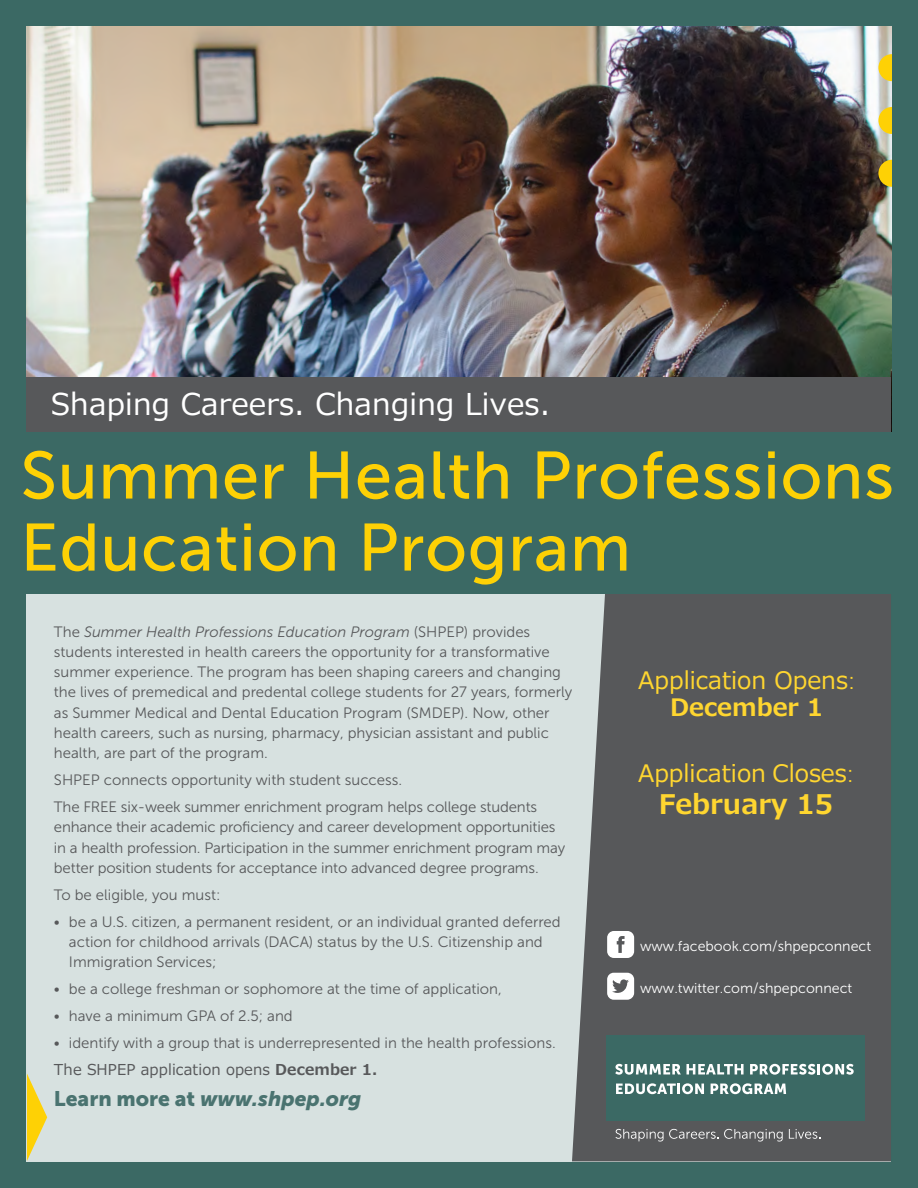
<style>
.page{position:relative;width:918px;height:1188px;background:#3b6964}
.page>*{position:absolute;margin:0;border:0;box-sizing:border-box;transform-origin:0 0}
.t1{font:66.75px/72px "Museo Sans 500";letter-spacing:.01em;color:#fed105}
.t2{font:30px "Meiryo UI";letter-spacing:.01em;color:#fff}
.t3{font:700 27px "Meiryo UI";color:#ffd630}
.t4{font:24px/27.5px "Meiryo UI";color:#ffd630;text-align:center}
.t5{font:italic 21px "Museo Sans 900";color:#4a7370}
.t6{font:15px/20.2px "Museo Sans 300";color:#57585a}
.t7{font:15px "Meiryo UI";letter-spacing:.01em;color:#57585a}
.t8{font:14.25px "Museo Sans 300";color:#fff}
.s1{font-style:italic}
.s2{font-weight:700}
.s3{font-style:normal}
.s4{font-family:"Museo Sans 300"}
</style>
<div class="page">
<img style="left:27px;top:27px;width:864px;height:351px">
<div style="left:27px;top:378px;width:864px;height:54px;background:#57585a"></div>
<div style="left:27px;top:594px;width:864px;height:567px;background:#d7e1e0"></div>
<div style="left:572px;top:594px;width:319px;height:567px;background:#57585a"></div>
<svg style="left:27px;top:1074px;width:20px;height:87px"></svg>
<svg style="left:878px;top:54px;width:13px;height:27px"></svg>
<svg style="left:878px;top:107px;width:13px;height:27px"></svg>
<svg style="left:878px;top:160px;width:13px;height:27px"></svg>
<svg style="left:607px;top:973px;width:27px;height:27px"></svg>
<svg style="left:607px;top:931px;width:27px;height:27px"></svg>
<div style="left:606px;top:1036px;width:258px;height:85px;background:#3b6964"></div>
<svg style="left:615px;top:1129px;width:103px;height:12px"></svg>
<svg style="left:724px;top:1129px;width:59px;height:12px"></svg>
<svg style="left:789px;top:1129px;width:31px;height:10px"></svg>
<svg style="left:615px;top:1064px;width:128px;height:11px"></svg>
<svg style="left:750px;top:1064px;width:104px;height:11px"></svg>
<svg style="left:616px;top:1083px;width:88px;height:11px"></svg>
<svg style="left:711px;top:1083px;width:75px;height:11px"></svg>
<p class="t2" style="left:51px;top:383px;width:501px">Shaping Careers. Changing Lives.</p>
<p class="t1" style="left:20px;top:440px;width:875px">Summer Health Professions<br>Education Program</p>
<p class="t6" style="left:54px;top:621px;width:520px">The <span class="s1">Summer Health Professions Education Program</span> (SHPEP) provides students interested in health careers the opportunity for a transformative summer experience. The program has been shaping careers and changing the lives of premedical and predental college students for 27 years, formerly as Summer Medical and Dental Education Program (SMDEP). Now, other health careers, such as nursing, pharmacy, physician assistant and public health, are part of the program.</p>
<p class="t6" style="left:54px;top:766px;width:485px;line-height:27px">SHPEP connects opportunity with student success.<br>The FREE six-week summer enrichment program helps college students</p>
<p class="t6" style="left:54px;top:817px;width:513px">enhance their academic proficiency and career development opportunities in a health profession. Participation in the summer enrichment program may better position students for acceptance into advanced degree programs.</p>
<p class="t6" style="left:54px;top:885px;width:168px">To be eligible, you must:</p>
<p class="t6" style="left:69px;top:912px;width:493px;text-indent:-15px">• be a U.S. citizen, a permanent resident, or an individual granted deferred action for childhood arrivals (DACA) status by the U.S. Citizenship and<br>Immigration Services;</p>
<p class="t6" style="left:54px;top:979px;width:449px">• be a college freshman or sophomore at the time of application,</p>
<p class="t6" style="left:54px;top:1006px;width:240px">• have a minimum GPA of 2.5; and</p>
<p class="t6" style="left:54px;top:1033px;width:503px">• identify with a group that is underrepresented in the health professions.</p>
<p class="t7" style="left:54px;top:1059px;width:325px">The SHPEP application opens <span class="s2">December 1.</span></p>
<p class="t5" style="left:54px;top:1087px;width:309px"><span class="s3">Learn more at</span> www.shpep.org</p>
<h3 class="t4" style="left:638px;top:668px;width:218px">Application Opens<span class="s4">:<br></span><span class="s2">December 1</span></h3>
<h3 class="t4" style="left:638px;top:761px;width:217px">Application Closes<span class="s4">:</span></h3>
<h3 class="t3" style="left:659px;top:785px;width:176px">February 15</h3>
<p class="t8" style="left:640px;top:939px;width:233px">www.facebook.com/shpepconnect</p>
<p class="t8" style="left:640px;top:981px;width:214px">www.twitter.com/shpepconnect</p>
</div>
